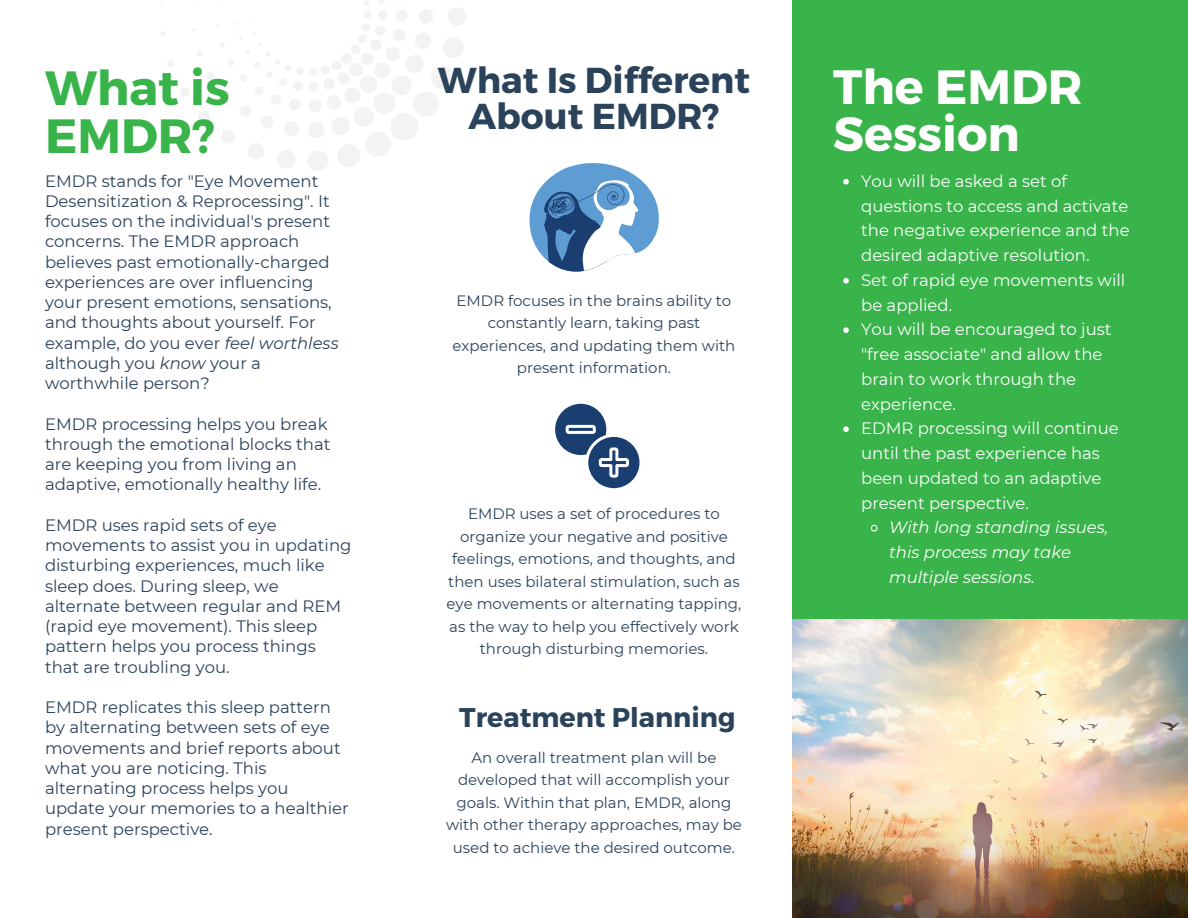
<style>
.page{position:relative;width:1188px;height:918px;background:#39b44a}
.page>*{position:absolute;margin:0;border:0;box-sizing:border-box;transform-origin:0 0}
.t1{font:700 48px/47.2px "Montserrat";color:#fff}
.t2{font:700 48px/47.2px "Montserrat";color:#39b44a}
.t3{font:700 36px/36px "Montserrat";color:#2b435a;text-align:center}
.t4{font:700 27px "Montserrat";color:#2b435a}
.t5{font:16.5px/20.2px "Montserrat";color:#2b435a}
.t6{font:16.5px/24.8px "Montserrat";color:#fff}
.t7{font:italic 16.5px/24.8px "Montserrat";color:#fff}
.t8{font:15px/22.5px "Montserrat";color:#2b435a;text-align:center}
.s1{font-style:italic}
</style>
<div class="page">
<img style="left:792px;top:620px;width:395px;height:298px">
<div style="left:0;top:0;width:792px;height:918px;background:#fff"></div>
<svg style="left:161px;top:0;width:305px;height:171px"></svg>
<svg style="left:529px;top:163px;width:130px;height:109px"></svg>
<svg style="left:555px;top:404px;width:85px;height:84px"></svg>
<svg style="left:843px;top:179px;width:6px;height:6px"></svg>
<svg style="left:843px;top:278px;width:6px;height:6px"></svg>
<svg style="left:843px;top:327px;width:6px;height:6px"></svg>
<svg style="left:843px;top:426px;width:6px;height:6px"></svg>
<svg style="left:870px;top:524px;width:8px;height:8px"></svg>
<p class="t2" style="left:45px;top:62px;width:186px">What is<br>EMDR?</p>
<p class="t5" style="left:45px;top:171px;width:295px">EMDR stands for "Eye Movement<br>Desensitization &amp; Reprocessing". It focuses on the individual's present concerns. The EMDR approach believes past emotionally-charged experiences are over influencing your present emotions, sensations, and thoughts about yourself. For example, do you ever <span class="s1">feel worthless </span>although you <span class="s1">know</span> your a worthwhile person?</p>
<p class="t5" style="left:45px;top:414px;width:287px">EMDR processing helps you break through the emotional blocks that are keeping you from living an adaptive, emotionally healthy life.</p>
<p class="t5" style="left:45px;top:515px;width:308px">EMDR uses rapid sets of eye movements to assist you in updating disturbing experiences, much like sleep does. During sleep, we alternate between regular and REM (rapid eye movement). This sleep pattern helps you process things that are troubling you.</p>
<p class="t5" style="left:45px;top:697px;width:305px">EMDR replicates this sleep pattern by alternating between sets of eye movements and brief reports about what you are noticing. This alternating process helps you update your memories to a healthier present perspective.</p>
<p class="t3" style="left:438px;top:60px;width:314px">What Is Different<br>About EMDR?</p>
<p class="t8" style="left:453px;top:289px;width:284px">EMDR focuses in the brains ability to constantly learn, taking past experiences, and updating them with present information.</p>
<p class="t8" style="left:447px;top:503px;width:296px">EMDR uses a set of procedures to organize your negative and positive feelings, emotions, and thoughts, and then uses bilateral stimulation, such as eye movements or alternating tapping, as the way to help you effectively work through disturbing memories.</p>
<p class="t4" style="left:459px;top:700px;width:278px">Treatment Planning</p>
<p class="t8" style="left:446px;top:746px;width:297px">An overall treatment plan will be developed that will accomplish your goals. Within that plan, EMDR, along with other therapy approaches, may be used to achieve the desired outcome.</p>
<p class="t1" style="left:833px;top:61px;width:251px">The EMDR<br>Session</p>
<p class="t6" style="left:861px;top:168px;width:270px">You will be asked a set of questions to access and activate the negative experience and the desired adaptive resolution.</p>
<p class="t6" style="left:861px;top:267px;width:266px">Set of rapid eye movements will be applied.</p>
<p class="t6" style="left:861px;top:317px;width:252px">You will be encouraged to just "free associate" and allow the brain to work through the experience.</p>
<p class="t6" style="left:861px;top:416px;width:259px">EDMR processing will continue until the past experience has been updated to an adaptive present perspective.</p>
<p class="t7" style="left:889px;top:515px;width:221px">With long standing issues, this process may take multiple sessions.</p>
</div>
